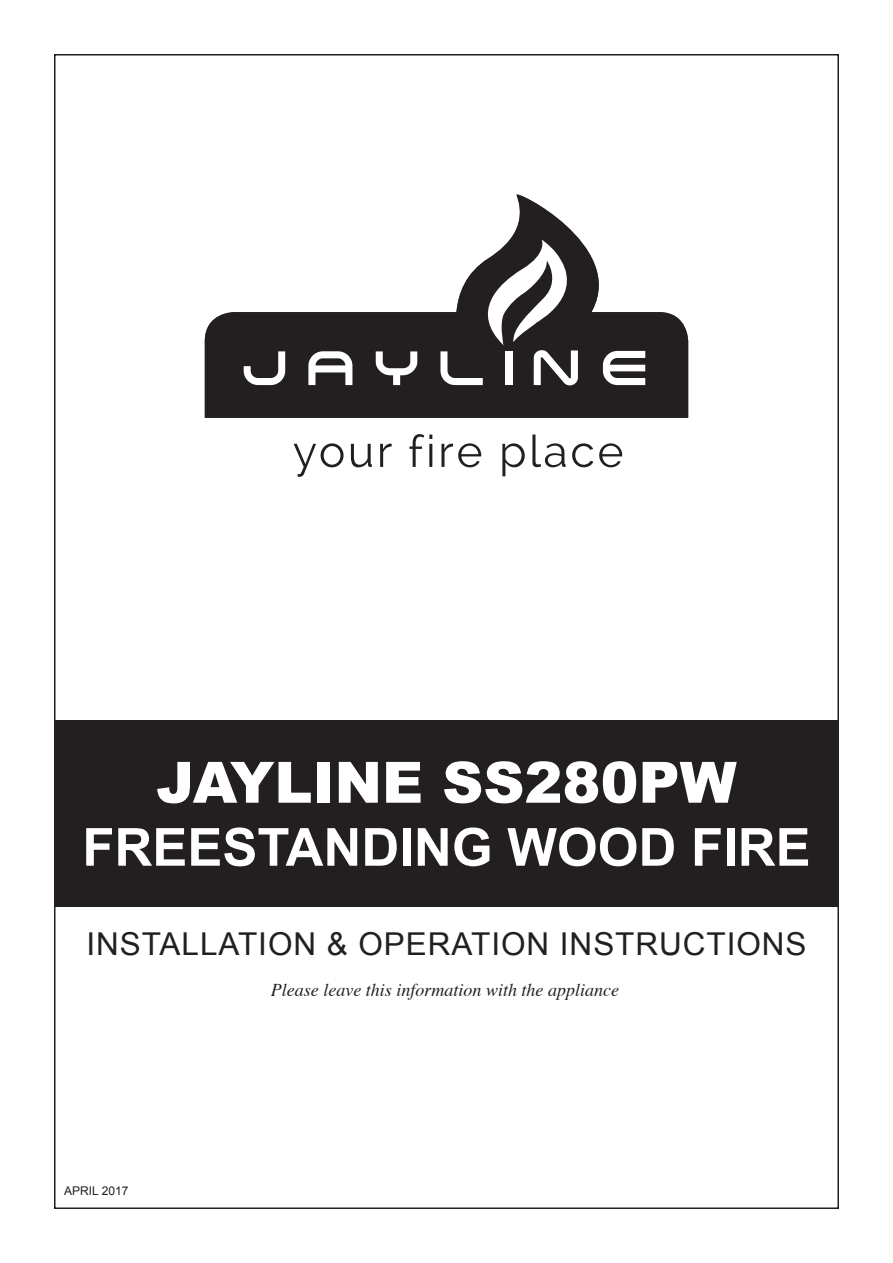
<style>
.page{position:relative;width:893px;height:1263px;background:#fff}
.page>*{position:absolute;margin:0;border:0;box-sizing:border-box;transform-origin:0 0}
.t1{font:900 57px "Arial";color:#fff}
.t2{font:700 52.5px "Arial";color:#fff}
.t3{font:31.5px "Arial";letter-spacing:.03em;color:#231f20}
.t4{font:italic 18px "Times";color:#231f20}
.t5{font:12px "Arial";color:#231f20}
</style>
<div class="page">
<div style="left:54px;top:720px;width:785px;height:187px;background:#231f20"></div>
<svg style="left:205px;top:194px;width:483px;height:224px"></svg>
<svg style="left:244px;top:351px;width:41px;height:34px"></svg>
<svg style="left:308px;top:351px;width:44px;height:34px"></svg>
<svg style="left:376px;top:351px;width:41px;height:34px"></svg>
<svg style="left:603px;top:351px;width:42px;height:34px"></svg>
<svg style="left:440px;top:240px;width:149px;height:145px"></svg>
<svg style="left:294px;top:434px;width:328px;height:43px"></svg>
<h1 class="t1" style="left:156px;top:741px;width:582px">JAYLINE SS280PW</h1>
<h2 class="t2" style="left:82px;top:813px;width:730px">FREESTANDING WOOD FIRE</h2>
<h3 class="t3" style="left:86px;top:923px;width:722px">INSTALLATION &amp; OPERATION INSTRUCTIONS</h3>
<p class="t4" style="left:271px;top:974px;width:349px">Please leave this information with the appliance</p>
<p class="t5" style="left:64px;top:1183px;width:66px">APRIL 2017</p>
</div>
